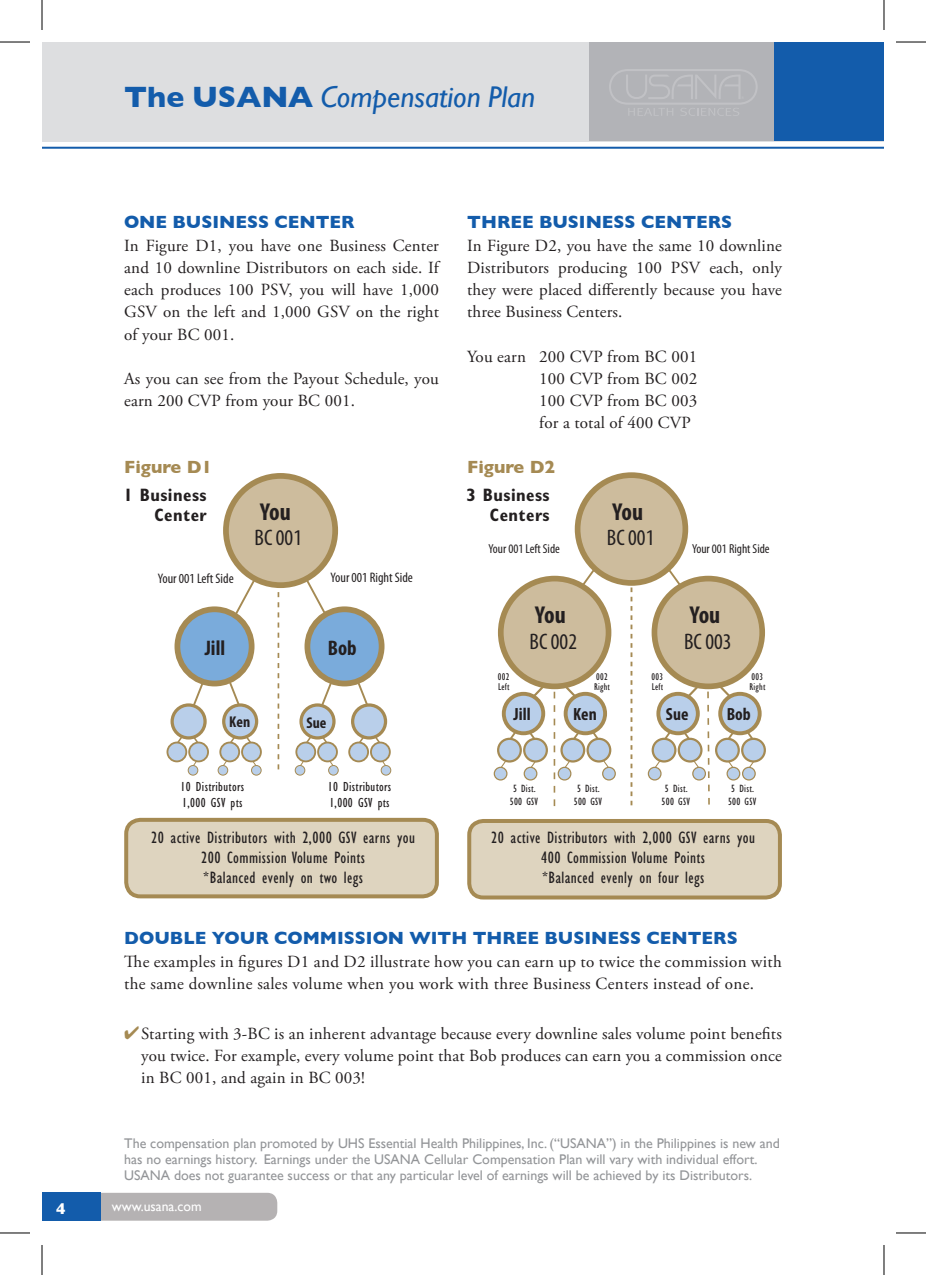
<style>
.page{position:relative;width:926px;height:1275px;background:#fff}
.page>*{position:absolute;margin:0;border:0;box-sizing:border-box;transform-origin:0 0}
.t1{font:italic 30px "Gill Sans";color:#135cab}
.t2{font:700 condensed 24.4px "Myriad Pro";letter-spacing:-.02em;color:#231f20}
.t3{font:condensed 22.6px "Myriad Pro";color:#231f20}
.t4{font:700 condensed 21.2px "Myriad Pro";color:#231f20}
.t5{font:700 18px "Gill Sans";color:#135cab}
.t6{font:700 condensed 18px/20px "Gill Sans";letter-spacing:.025em;color:#231f20;text-align:right}
.t7{font:700 18px "Gill Sans";color:#a58a53}
.t8{font:700 condensed 17.6px "Myriad Pro";color:#231f20}
.t9{font:17px/22.2px "Adobe Garamond Pro";letter-spacing:.01em;color:#231f20;text-align:justify}
.t10{font:condensed 17px/20px "Gill Sans";letter-spacing:.025em;color:#231f20;text-align:center}
.t11{font:700 16px "Gill Sans";color:#fff}
.t12{font:700 condensed 15.6px "Myriad Pro";color:#231f20}
.t13{font:14px/16px "Gill Sans";color:#939598}
.t14{font:14px "Gill Sans";color:#fff}
.t15{font:condensed 13.8px "Myriad Pro";color:#231f20}
.t16{font:condensed 13.6px/16.2px "Gill Sans";letter-spacing:.025em;color:#231f20}
.t17{font:condensed 13px "Myriad Pro";color:#231f20}
.t18{font:condensed 10.8px/13px "Gill Sans";letter-spacing:.025em;color:#231f20;text-align:center}
.t19{font:condensed 10.2px/10.2px "Gill Sans";letter-spacing:.025em;color:#231f20}
.s1{font-weight:700;font-style:normal}
.s2{color:#a58a53}
</style>
<div class="page">
<div style="left:42px;top:42px;width:842px;height:99px;background:#dddee0"></div>
<hr style="left:42px;top:147px;width:842px;height:2px;background:#135cab">
<div style="left:589px;top:42px;width:295px;height:98px;background:#b2b3b7"></div>
<div style="left:774px;top:42px;width:110px;height:99px;background:#135cab"></div>
<div style="left:100px;top:1192px;width:177px;height:28px;background:#b5b2b3"></div>
<div style="left:42px;top:1192px;width:58px;height:28px;background:#135cab"></div>
<svg style="left:609px;top:69px;width:148px;height:47px"></svg>
<div style="left:469px;top:821px;width:311px;height:76px;background:#ded4bf;border-radius:14px"></div>
<div style="left:467px;top:819px;width:315px;height:80px;border:4px solid #a58a53;border-radius:14px"></div>
<div style="left:494px;top:766px;width:13px;height:14px;border:1px solid #a58a53;border-radius:50%"></div>
<div style="left:578px;top:475px;width:107px;height:108px;background:#cdbc9d;border-radius:50%"></div>
<div style="left:575px;top:472px;width:113px;height:114px;border:6px solid #a58a53;border-radius:50%"></div>
<svg style="left:742px;top:739px;width:23px;height:22px"></svg>
<div style="left:741px;top:737px;width:25px;height:25px;border:2px solid #a58a53;border-radius:50%"></div>
<div style="left:718px;top:692px;width:44px;height:43px;border:4px solid #a58a53;border-radius:50%"></div>
<svg style="left:497px;top:514px;width:262px;height:292px"></svg>
<div style="left:501px;top:578px;width:107px;height:108px;background:#cdbc9d;border-radius:50%"></div>
<div style="left:498px;top:576px;width:113px;height:113px;border:6px solid #a58a53;border-radius:50%"></div>
<div style="left:226px;top:476px;width:109px;height:109px;background:#cdbc9d;border-radius:50%"></div>
<div style="left:223px;top:473px;width:115px;height:115px;border:6px solid #a58a53;border-radius:50%"></div>
<div style="left:188px;top:765px;width:10px;height:10px;background:#b9cfea;border-radius:50%"></div>
<div style="left:188px;top:765px;width:10px;height:10px;border:1px solid #a58a53;border-radius:50%"></div>
<div style="left:218px;top:765px;width:10px;height:10px;background:#b9cfea;border-radius:50%"></div>
<div style="left:218px;top:765px;width:10px;height:10px;border:1px solid #a58a53;border-radius:50%"></div>
<div style="left:252px;top:765px;width:9px;height:10px;background:#b9cfea;border-radius:50%"></div>
<div style="left:251px;top:765px;width:11px;height:10px;border:1px solid #a58a53;border-radius:50%"></div>
<div style="left:295px;top:765px;width:10px;height:10px;background:#b9cfea;border-radius:50%"></div>
<div style="left:295px;top:765px;width:10px;height:10px;border:1px solid #a58a53;border-radius:50%"></div>
<div style="left:329px;top:765px;width:9px;height:10px;background:#b9cfea;border-radius:50%"></div>
<div style="left:328px;top:765px;width:11px;height:10px;border:1px solid #a58a53;border-radius:50%"></div>
<div style="left:381px;top:765px;width:10px;height:10px;background:#b9cfea;border-radius:50%"></div>
<div style="left:381px;top:765px;width:10px;height:10px;border:1px solid #a58a53;border-radius:50%"></div>
<svg style="left:167px;top:742px;width:19px;height:19px"></svg>
<div style="left:166px;top:741px;width:21px;height:21px;border:2px solid #a58a53;border-radius:50%"></div>
<div style="left:171px;top:703px;width:36px;height:36px;border:3px solid #a58a53;border-radius:50%"></div>
<svg style="left:172px;top:527px;width:216px;height:242px"></svg>
<div style="left:353px;top:705px;width:32px;height:33px;background:#b9cfea;border-radius:50%"></div>
<div style="left:351px;top:703px;width:36px;height:36px;border:3px solid #a58a53;border-radius:50%"></div>
<div style="left:349px;top:742px;width:19px;height:19px;background:#b9cfea;border-radius:50%"></div>
<div style="left:348px;top:741px;width:21px;height:21px;border:2px solid #a58a53;border-radius:50%"></div>
<div style="left:371px;top:742px;width:19px;height:19px;background:#b9cfea;border-radius:50%"></div>
<div style="left:370px;top:741px;width:21px;height:21px;border:2px solid #a58a53;border-radius:50%"></div>
<div style="left:307px;top:609px;width:75px;height:74px;background:#7aabdb;border-radius:50%"></div>
<div style="left:304px;top:606px;width:80px;height:80px;border:6px solid #a58a53;border-radius:50%"></div>
<div style="left:177px;top:609px;width:75px;height:74px;background:#7aabdb;border-radius:50%"></div>
<div style="left:175px;top:606px;width:79px;height:80px;border:6px solid #a58a53;border-radius:50%"></div>
<div style="left:126px;top:820px;width:311px;height:76px;background:#ded4bf;border-radius:14px"></div>
<div style="left:124px;top:818px;width:315px;height:80px;border:4px solid #a58a53;border-radius:14px"></div>
<hr style="left:0;top:42px;width:30px;height:1px;background:#000">
<hr style="left:896px;top:42px;width:30px;height:1px;background:#000">
<hr style="left:0;top:1232px;width:30px;height:1px;background:#000">
<hr style="left:896px;top:1232px;width:30px;height:1px;background:#000">
<hr style="left:42px;top:0;width:1px;height:30px;background:#000">
<hr style="left:42px;top:1245px;width:1px;height:30px;background:#000">
<hr style="left:884px;top:0;width:1px;height:30px;background:#000">
<hr style="left:884px;top:1245px;width:1px;height:30px;background:#000">
<h1 class="t1" style="left:124px;top:80px;width:413px"><span class="s1">The USANA</span> Compensation Plan</h1>
<p class="t5" style="left:124px;top:212px;width:232px">ONE BUSINESS CENTER</p>
<p class="t9" style="left:124px;top:235px;width:316px">In Figure D1, you have one Business Center and 10 downline Distributors on each side. If each produces 100 PSV, you will have 1,000<br>GSV on the left and 1,000 GSV on the right of your BC 001.</p>
<p class="t9" style="left:124px;top:368px;width:316px">As you can see from the Payout Schedule, you earn 200 CVP from your BC 001.</p>
<p class="t7" style="left:124px;top:456px;width:89px">Figure D1</p>
<p class="t6" style="left:124px;top:484px;width:85px">1 Business<br>Center</p>
<p class="t15" style="left:158px;top:570px;width:77px">Your 001 Left Side</p>
<h2 class="t2" style="left:260px;top:496px;width:32px">You</h2>
<h3 class="t3" style="left:255px;top:524px;width:49px">BC 001</h3>
<p class="t15" style="left:331px;top:569px;width:84px">Your 001 Right Side</p>
<p class="t4" style="left:205px;top:634px;width:22px">Jill</p>
<p class="t4" style="left:328px;top:634px;width:30px">Bob</p>
<p class="t12" style="left:229px;top:712px;width:22px">Ken</p>
<p class="t12" style="left:306px;top:713px;width:22px">Sue</p>
<p class="t16" style="left:181px;top:778px;width:65px">10 Distributors<br>1,000 GSV pts</p>
<p class="t16" style="left:328px;top:778px;width:65px">10 Distributors<br>1,000 GSV pts</p>
<p class="t10" style="left:151px;top:828px;width:265px">20 active Distributors with 2,000 GSV earns you<br>200 Commission Volume Points<br>*Balanced evenly on two legs</p>
<p class="t5" style="left:467px;top:212px;width:267px">THREE BUSINESS CENTERS</p>
<p class="t9" style="left:467px;top:235px;width:316px">In Figure D2, you have the same 10 downline Distributors producing 100 PSV each, only they were placed differently because you have three Business Centers.</p>
<p class="t9" style="left:539px;top:346px;width:159px;text-indent:-72px">You earn 200 CVP from BC 001<br>100 CVP from BC 002<br>100 CVP from BC 003 for a total of 400 CVP</p>
<p class="t7" style="left:467px;top:456px;width:89px">Figure D2</p>
<p class="t6" style="left:467px;top:484px;width:85px">3 Business<br>Centers</p>
<h2 class="t2" style="left:613px;top:496px;width:32px">You</h2>
<h3 class="t3" style="left:607px;top:524px;width:49px">BC 001</h3>
<p class="t17" style="left:489px;top:541px;width:73px">Your 001 Left Side</p>
<p class="t17" style="left:692px;top:541px;width:79px">Your 001 Right Side</p>
<h2 class="t2" style="left:535px;top:600px;width:32px">You</h2>
<h2 class="t2" style="left:690px;top:600px;width:32px">You</h2>
<h3 class="t3" style="left:530px;top:627px;width:49px">BC 002</h3>
<h3 class="t3" style="left:684px;top:627px;width:49px">BC 003</h3>
<p class="t19" style="left:498px;top:671px;width:13px">002<br>Left</p>
<p class="t19" style="left:594px;top:671px;width:17px">002<br>Right</p>
<p class="t19" style="left:651px;top:672px;width:13px">003<br>Left</p>
<p class="t19" style="left:749px;top:672px;width:17px">003<br>Right</p>
<p class="t8" style="left:514px;top:703px;width:19px">Jill</p>
<p class="t8" style="left:573px;top:703px;width:25px">Ken</p>
<p class="t8" style="left:666px;top:703px;width:24px">Sue</p>
<p class="t8" style="left:727px;top:703px;width:26px">Bob</p>
<p class="t18" style="left:510px;top:782px;width:30px">5 Dist.<br>500 GSV</p>
<p class="t18" style="left:574px;top:782px;width:30px">5 Dist.<br>500 GSV</p>
<p class="t18" style="left:662px;top:782px;width:30px">5 Dist.<br>500 GSV</p>
<p class="t18" style="left:728px;top:782px;width:30px">5 Dist.<br>500 GSV</p>
<p class="t10" style="left:491px;top:827px;width:265px">20 active Distributors with 2,000 GSV earns you<br>400 Commission Volume Points<br>*Balanced evenly on four legs</p>
<p class="t5" style="left:124px;top:928px;width:615px">DOUBLE YOUR COMMISSION WITH THREE BUSINESS CENTERS</p>
<p class="t9" style="left:124px;top:950px;width:659px">The examples in figures D1 and D2 illustrate how you can earn up to twice the commission with the same downline sales volume when you work with three Business Centers instead of one.</p>
<p class="t9" style="left:141px;top:1023px;width:642px;text-indent:-17px"><span class="s2">✔</span>Starting with 3-BC is an inherent advantage because every downline sales volume point benefits you twice. For example, every volume point that Bob produces can earn you a commission once in BC 001, and again in BC 003!</p>
<p class="t13" style="left:124px;top:1135px;width:657px">The compensation plan promoted by UHS Essential Health Philippines, Inc. (“USANA”) in the Philippines is new and has no earnings history. Earnings under the USANA Cellular Compensation Plan will vary with individual effort.<br>USANA does not guarantee success or that any particular level of earnings will be achieved by its Distributors.</p>
<p class="t11" style="left:56px;top:1198px;width:11px">4</p>
<p class="t14" style="left:112px;top:1197px;width:91px">www.usana.com</p>
</div>
